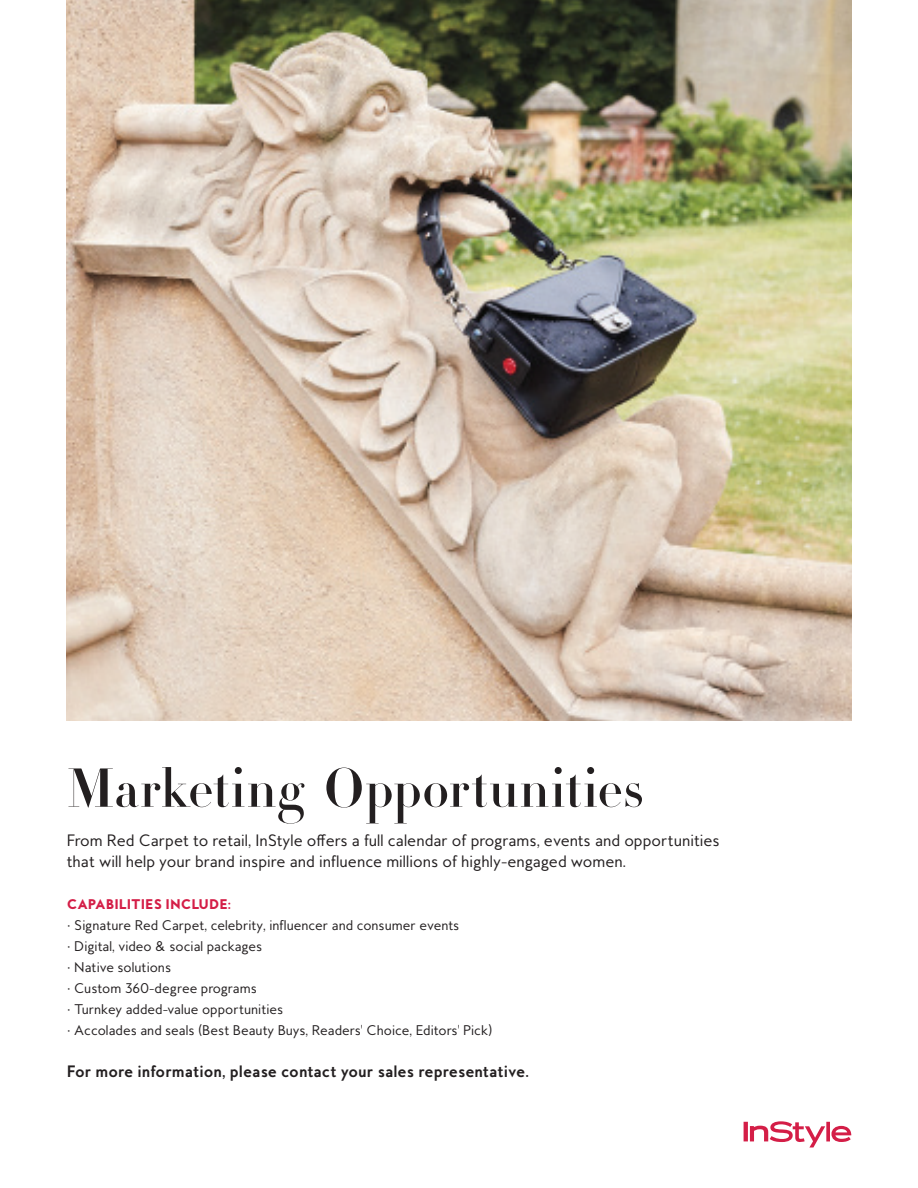
<style>
.page{position:relative;width:918px;height:1188px;background:#fff}
.page>*{position:absolute;margin:0;border:0;box-sizing:border-box;transform-origin:0 0}
.t1{font:700 54px "HTF Didot B42";letter-spacing:.01em;color:#231f20}
.t2{font:15px/21px "MB Empire";color:#231f20}
.t3{font:700 15px "MB Empire";color:#231f20}
.t4{font:12.75px "MB Empire";color:#231f20}
.t5{font:800 12.75px "MB Empire";color:#d41e47}
</style>
<div class="page">
<img style="left:67px;top:0;width:784px;height:720px">
<svg style="left:744px;top:1121px;width:107px;height:27px"></svg>
<h1 class="t1" style="left:67px;top:748px;width:578px">Marketing Opportunities</h1>
<p class="t2" style="left:67px;top:830px;width:655px">From Red Carpet to retail, InStyle offers a full calendar of programs, events and opportunities that will help your brand inspire and influence millions of highly-engaged women.</p>
<p class="t5" style="left:67px;top:895px;width:166px">CAPABILITIES INCLUDE:</p>
<p class="t4" style="left:67px;top:917px;width:394px">• Signature Red Carpet, celebrity, influencer and consumer events</p>
<p class="t4" style="left:67px;top:938px;width:197px">• Digital, video &amp; social packages</p>
<p class="t4" style="left:67px;top:959px;width:106px">• Native solutions</p>
<p class="t4" style="left:67px;top:980px;width:192px">• Custom 360-degree programs</p>
<p class="t4" style="left:67px;top:1001px;width:218px">• Turnkey added-value opportunities</p>
<p class="t4" style="left:67px;top:1022px;width:427px">• Accolades and seals (Best Beauty Buys, Readers' Choice, Editors' Pick)</p>
<p class="t3" style="left:67px;top:1061px;width:464px">For more information, please contact your sales representative.</p>
</div>
